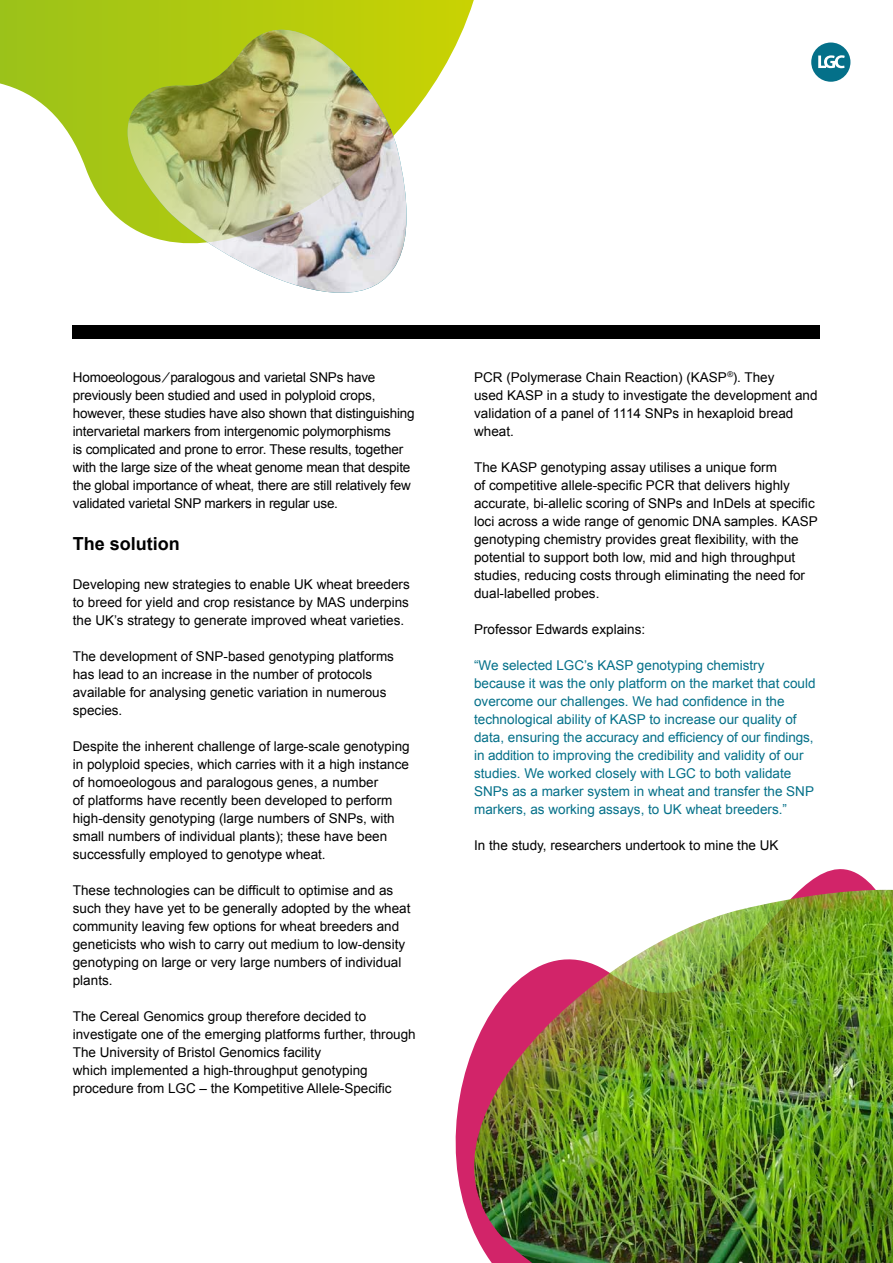
<style>
.page{position:relative;width:893px;height:1263px;background:#fff}
.page>*{position:absolute;margin:0;border:0;box-sizing:border-box;transform-origin:0 0}
.t1{font:700 18px "Arial";color:#000}
.t2{font:13.5px/18px "Arial";color:#000}
.t3{font:13.5px/18px "Arial";color:#047089}
</style>
<div class="page">
<svg style="left:455px;top:869px;width:438px;height:361px"></svg>
<img style="left:473px;top:890px;width:420px;height:373px">
<div style="left:73px;top:325px;width:747px;height:14px;background:#000"></div>
<svg style="left:0;top:0;width:474px;height:335px"></svg>
<img style="left:128px;top:30px;width:279px;height:264px">
<svg style="left:811px;top:43px;width:39px;height:39px"></svg>
<p class="t2" style="left:73px;top:368px;width:343px">Homoeologous ⁄ paralogous and varietal SNPs have previously been studied and used in polyploid crops, however, these studies have also shown that distinguishing intervarietal markers from intergenomic polymorphisms<br>is complicated and prone to error. These results, together with the large size of the wheat genome mean that despite the global importance of wheat, there are still relatively few validated varietal SNP markers in regular use.</p>
<h1 class="t1" style="left:73px;top:532px;width:109px">The solution</h1>
<p class="t2" style="left:73px;top:576px;width:338px;text-align:justify">Developing new strategies to enable UK wheat breeders to breed for yield and crop resistance by MAS underpins the UK’s strategy to generate improved wheat varieties.</p>
<p class="t2" style="left:73px;top:648px;width:323px">The development of SNP-based genotyping platforms has lead to an increase in the number of protocols available for analysing genetic variation in numerous species.</p>
<p class="t2" style="left:73px;top:738px;width:338px">Despite the inherent challenge of large-scale genotyping in polyploid species, which carries with it a high instance of homoeologous and paralogous genes, a number<br>of platforms have recently been developed to perform high-density genotyping (large numbers of SNPs, with small numbers of individual plants); these have been successfully employed to genotype wheat.</p>
<p class="t2" style="left:73px;top:882px;width:339px">These technologies can be difficult to optimise and as such they have yet to be generally adopted by the wheat community leaving few options for wheat breeders and geneticists who wish to carry out medium to low-density genotyping on large or very large numbers of individual plants.</p>
<p class="t2" style="left:73px;top:1008px;width:344px">The Cereal Genomics group therefore decided to investigate one of the emerging platforms further, through The University of Bristol Genomics facility<br>which implemented a high-throughput genotyping procedure from LGC – the Kompetitive Allele-Specific</p>
<p class="t2" style="left:474px;top:368px;width:345px">PCR (Polymerase Chain Reaction) (KASP<sup>®</sup>). They<br>used KASP in a study to investigate the development and validation of a panel of 1114 SNPs in hexaploid bread wheat.</p>
<p class="t2" style="left:474px;top:458px;width:345px">The KASP genotyping assay utilises a unique form<br>of competitive allele-specific PCR that delivers highly accurate, bi-allelic scoring of SNPs and InDels at specific loci across a wide range of genomic DNA samples. KASP genotyping chemistry provides great flexibility, with the potential to support both low, mid and high throughput studies, reducing costs through eliminating the need for dual-labelled probes.</p>
<p class="t2" style="left:474px;top:620px;width:173px">Professor Edwards explains:</p>
<p class="t3" style="left:474px;top:656px;width:343px">“We selected LGC’s KASP genotyping chemistry because it was the only platform on the market that could overcome our challenges. We had confidence in the technological ability of KASP to increase our quality of data, ensuring the accuracy and efficiency of our findings, in addition to improving the credibility and validity of our studies. We worked closely with LGC to both validate SNPs as a marker system in wheat and transfer the SNP markers, as working assays, to UK wheat breeders.”</p>
<p class="t2" style="left:474px;top:836px;width:306px">In the study, researchers undertook to mine the UK</p>
</div>
